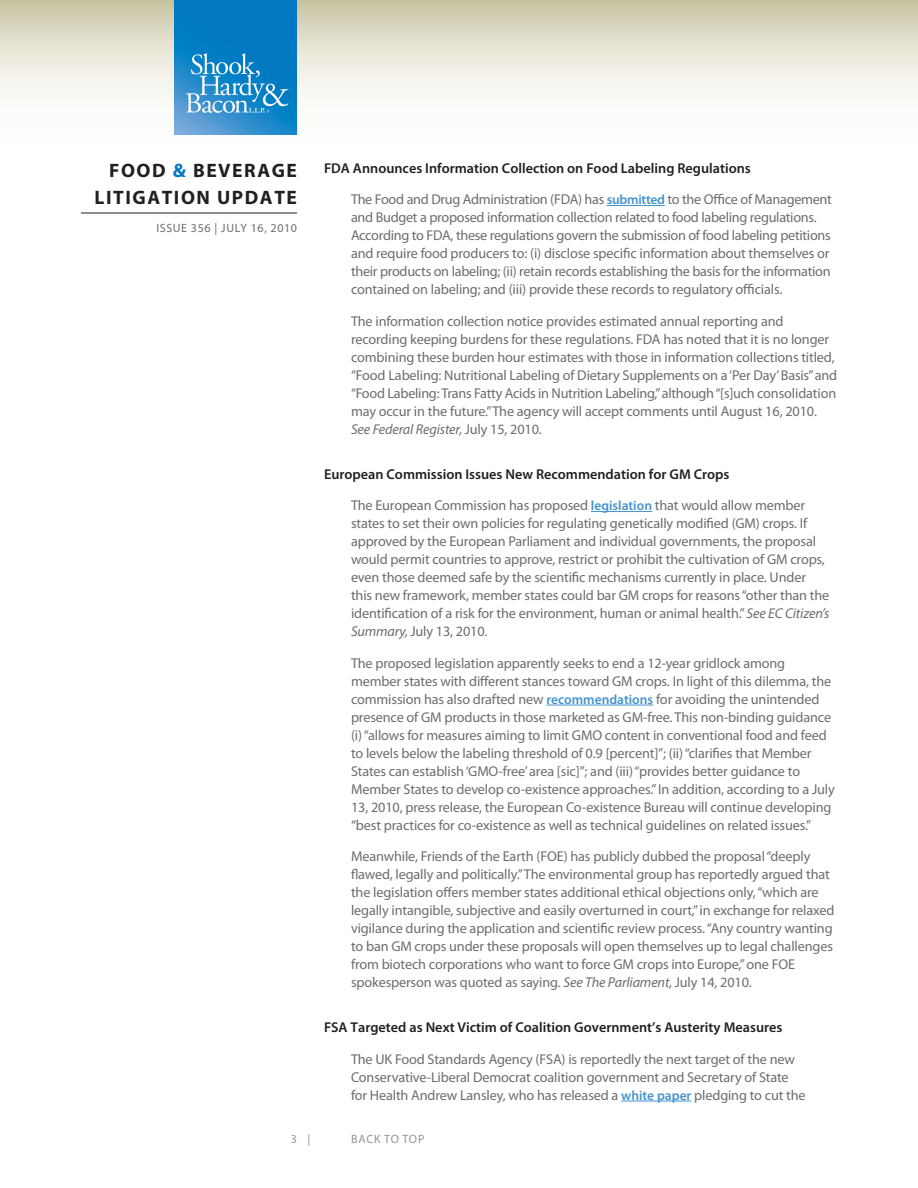
<style>
.page{position:relative;width:918px;height:1188px;background:#fff}
.page>*{position:absolute;margin:0;border:0;box-sizing:border-box;transform-origin:0 0}
.t1{font:700 19.5px/27px "Myriad Pro";letter-spacing:.08em;color:#231f20;text-align:right}
.Body{font:14.25px/18px "Myriad Pro";letter-spacing:-.01em;color:#6c6d70}
.Subhead{font:600 14.25px "Myriad Pro";color:#231f20}
.t2{font:12px "Myriad Pro";letter-spacing:.05em;color:#6c6d70}
.Body-2{font:12px "Myriad Pro";letter-spacing:.06em;color:#939598}
.s1{color:#0079c2}
.s2{font-weight:600;font-size:13.5px;color:#4393cf}
.s3{font-style:italic}
</style>
<div class="page">
<svg style="left:0;top:0;width:918px;height:135px"></svg>
<hr style="left:81px;top:213px;width:216px;height:1px;background:#231f20">
<img style="left:175px;top:0;width:122px;height:135px">
<hr style="left:607px;top:205px;width:58px;height:1px;background:#4393cf">
<hr style="left:591px;top:511px;width:61px;height:1px;background:#4393cf">
<hr style="left:546px;top:705px;width:107px;height:1px;background:#4393cf">
<hr style="left:621px;top:1101px;width:70px;height:1px;background:#4393cf">
<h1 class="t1" style="left:94px;top:156px;width:204px">FOOD <span class="s1">&amp;</span> BEVERAGE<br>LITIGATION UPDATE</h1>
<p class="t2" style="left:156px;top:221px;width:142px">ISSUE 356 | JULY 16, 2010</p>
<p class="Subhead" style="left:324px;top:159px;width:428px">FDA Announces Information Collection on Food Labeling Regulations</p>
<p class="Body" style="left:351px;top:190px;width:482px">The Food and Drug Administration (FDA) has <span class="s2">submitted</span> to the Office of Management and Budget a proposed information collection related to food labeling regulations.<br>According to FDA, these regulations govern the submission of food labeling petitions and require food producers to: (i) disclose specific information about themselves or their products on labeling; (ii) retain records establishing the basis for the information contained on labeling; and (iii) provide these records to regulatory officials.</p>
<p class="Body" style="left:351px;top:312px;width:488px">The information collection notice provides estimated annual reporting and recording keeping burdens for these regulations. FDA has noted that it is no longer combining these burden hour estimates with those in information collections titled, “Food Labeling: Nutritional Labeling of Dietary Supplements on a ‘Per Day’ Basis” and “Food Labeling: Trans Fatty Acids in Nutrition Labeling,” although “[s]uch consolidation may occur in the future.” The agency will accept comments until August 16, 2010.<br><span class="s3">See Federal Register,</span> July 15, 2010.</p>
<p class="Subhead" style="left:324px;top:465px;width:407px">European Commission Issues New Recommendation for GM Crops</p>
<p class="Body" style="left:351px;top:496px;width:480px">The European Commission has proposed <span class="s2">legislation</span> that would allow member states to set their own policies for regulating genetically modified (GM) crops. If approved by the European Parliament and individual governments, the proposal would permit countries to approve, restrict or prohibit the cultivation of GM crops, even those deemed safe by the scientific mechanisms currently in place. Under this new framework, member states could bar GM crops for reasons “other than the identification of a risk for the environment, human or animal health.” <span class="s3">See EC Citizen’s Summary,</span> July 13, 2010.</p>
<p class="Body" style="left:351px;top:654px;width:485px">The proposed legislation apparently seeks to end a 12-year gridlock among member states with different stances toward GM crops. In light of this dilemma, the commission has also drafted new <span class="s2">recommendations</span> for avoiding the unintended presence of GM products in those marketed as GM-free. This non-binding guidance (i) “allows for measures aiming to limit GMO content in conventional food and feed to levels below the labeling threshold of 0.9 [percent]”; (ii) “clarifies that Member States can establish ‘GMO-free’ area [sic]”; and (iii) “provides better guidance to Member States to develop co-existence approaches.” In addition, according to a July 13, 2010, press release, the European Co-existence Bureau will continue developing “best practices for co-existence as well as technical guidelines on related issues.”</p>
<p class="Body" style="left:351px;top:847px;width:485px">Meanwhile, Friends of the Earth (FOE) has publicly dubbed the proposal “deeply flawed, legally and politically.” The environmental group has reportedly argued that the legislation offers member states additional ethical objections only, “which are legally intangible, subjective and easily overturned in court,” in exchange for relaxed vigilance during the application and scientific review process. “Any country wanting to ban GM crops under these proposals will open themselves up to legal challenges from biotech corporations who want to force GM crops into Europe,” one FOE spokesperson was quoted as saying. <span class="s3">See The Parliament,</span> July 14, 2010.</p>
<p class="Subhead" style="left:324px;top:1018px;width:460px">FSA Targeted as Next Victim of Coalition Government’s Austerity Measures</p>
<p class="Body" style="left:351px;top:1050px;width:456px">The UK Food Standards Agency (FSA) is reportedly the next target of the new<br>Conservative-Liberal Democrat coalition government and Secretary of State for Health Andrew Lansley, who has released a <span class="s2">white paper</span> pledging to cut the</p>
<p class="Body-2" style="left:291px;top:1132px;width:21px">3 |</p>
<p class="Body-2" style="left:351px;top:1132px;width:75px">BACK TO TOP</p>
</div>
